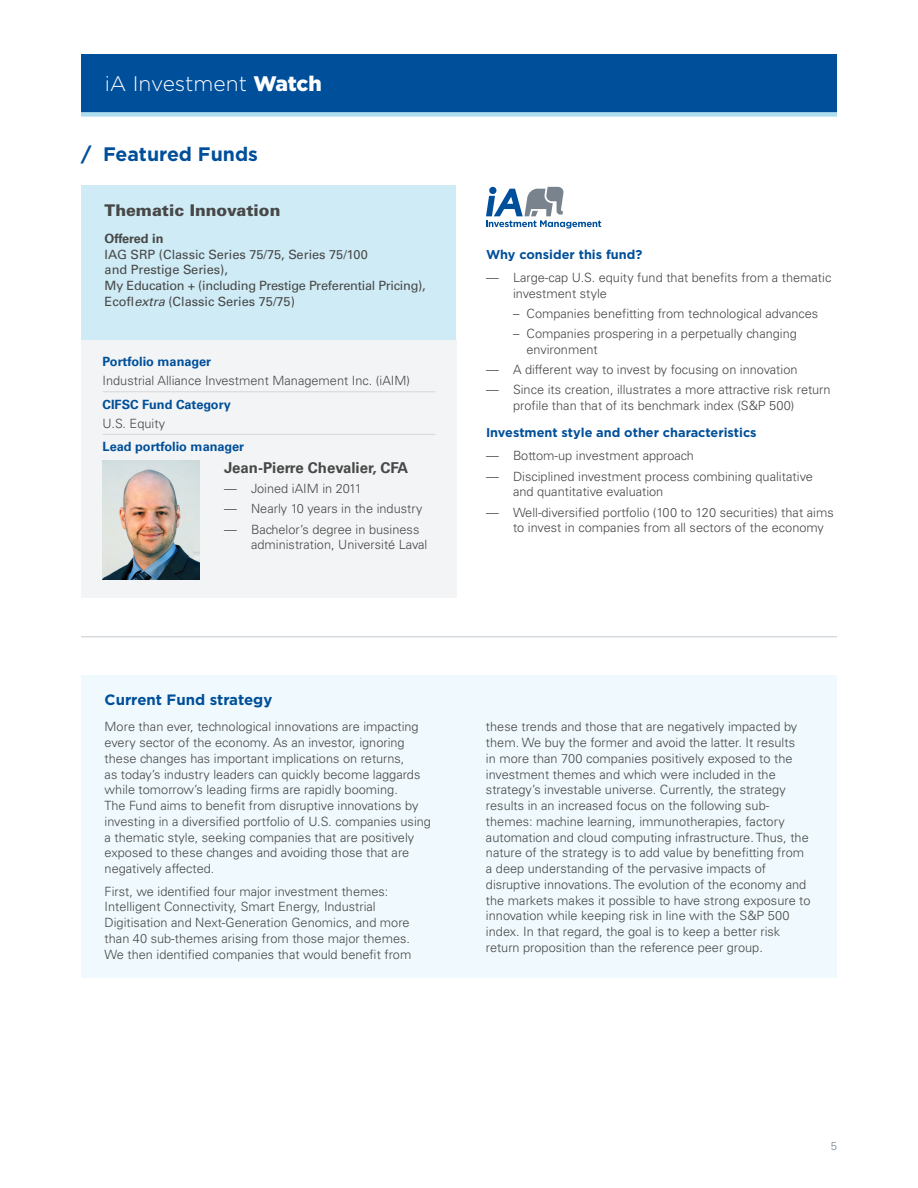
<style>
.page{position:relative;width:918px;height:1188px;background:#fff}
.page>*{position:absolute;margin:0;border:0;box-sizing:border-box;transform-origin:0 0}
.t1{font:300 21px "Gotham";color:#fff}
.t2{font:700 19.5px "Gotham";color:#004f9a}
.t3{font:900 16.2px "Univers";color:#474847}
.t4{font:700 15px "Univers";color:#474847}
.t5{font:700 15px "Gotham";color:#004f9a}
.t6{font:300 12.75px/15.8px "Univers";color:#474847}
.t7{font:12.75px/15.8px "Univers";letter-spacing:-.01em;color:#474847}
.t8{font:700 12.75px "Gotham";color:#004f9a}
.t9{font:700 12.75px "Univers";color:#004f9a}
.t10{font:700 12.75px "Univers";color:#474847}
.t11{font:300 11.25px "Univers";color:#78838d}
.s1{font-weight:900}
.s2{font-style:italic}
</style>
<div class="page">
<div style="left:81px;top:54px;width:756px;height:58px;background:#004f9a"></div>
<div style="left:81px;top:112px;width:756px;height:5px;background:#adddef"></div>
<div style="left:81px;top:340px;width:376px;height:258px;background:#f3f4f5"></div>
<hr style="left:103px;top:391px;width:332px;height:1px;background:#d7dbdf">
<hr style="left:103px;top:434px;width:332px;height:1px;background:#d7dbdf">
<img style="left:103px;top:460px;width:97px;height:119px">
<div style="left:81px;top:185px;width:375px;height:155px;background:#cfebf6"></div>
<div style="left:81px;top:675px;width:756px;height:303px;background:#f0f9fd"></div>
<hr style="left:81px;top:636px;width:756px;height:1px;background:#d7dbdf">
<svg style="left:486px;top:187px;width:115px;height:42px"></svg>
<h1 class="t1" style="left:105px;top:71px;width:219px">iA Investment <span class="s1">Watch</span></h1>
<h2 class="t2" style="left:81px;top:141px;width:179px">/ Featured Funds</h2>
<p class="t3" style="left:105px;top:200px;width:177px">Thematic Innovation</p>
<p class="t10" style="left:105px;top:231px;width:61px">Offered in</p>
<p class="t7" style="left:105px;top:246px;width:323px">IAG SRP (Classic Series 75/75, Series 75/100<br>and Prestige Series),<br>My Education + (including Prestige Preferential Pricing), Ecofl<span class="s2">extra</span> (Classic Series 75/75)</p>
<p class="t9" style="left:103px;top:354px;width:110px">Portfolio manager</p>
<p class="t6" style="left:103px;top:373px;width:309px">Industrial Alliance Investment Management Inc. (iAIM)</p>
<p class="t9" style="left:103px;top:397px;width:130px">CIFSC Fund Category</p>
<p class="t6" style="left:103px;top:415px;width:64px">U.S. Equity</p>
<p class="t9" style="left:103px;top:439px;width:143px">Lead portfolio manager</p>
<p class="t4" style="left:224px;top:459px;width:186px">Jean-Pierre Chevalier, CFA</p>
<p class="t6" style="left:224px;top:481px;width:139px">— Joined iAIM in 2011</p>
<p class="t6" style="left:224px;top:501px;width:200px">— Nearly 10 years in the industry</p>
<p class="t6" style="left:251px;top:521px;width:178px;text-indent:-27px">— Bachelor’s degree in business administration, Université Laval</p>
<p class="t8" style="left:486px;top:246px;width:158px">Why consider this fund?</p>
<p class="t6" style="left:513px;top:269px;width:320px;text-indent:-27px">— Large-cap U.S. equity fund that benefits from a thematic investment style</p>
<p class="t6" style="left:513px;top:305px;width:307px">– Companies benefitting from technological advances</p>
<p class="t6" style="left:527px;top:326px;width:272px;text-indent:-14px">– Companies prospering in a perpetually changing environment</p>
<p class="t6" style="left:486px;top:362px;width:313px">— A different way to invest by focusing on innovation</p>
<p class="t6" style="left:513px;top:382px;width:319px;text-indent:-27px">— Since its creation, illustrates a more attractive risk return profile than that of its benchmark index (S&amp;P 500)</p>
<p class="t8" style="left:486px;top:424px;width:272px">Investment style and other characteristics</p>
<p class="t6" style="left:486px;top:448px;width:209px">— Bottom-up investment approach</p>
<p class="t6" style="left:513px;top:468px;width:301px;text-indent:-27px">— Disciplined investment process combining qualitative and quantitative evaluation</p>
<p class="t6" style="left:513px;top:504px;width:322px;text-indent:-27px">— Well-diversified portfolio (100 to 120 securities) that aims to invest in companies from all sectors of the economy</p>
<p class="t5" style="left:105px;top:690px;width:169px">Current Fund strategy</p>
<p class="t6" style="left:105px;top:719px;width:328px">More than ever, technological innovations are impacting every sector of the economy. As an investor, ignoring these changes has important implications on returns,<br>as today’s industry leaders can quickly become laggards while tomorrow’s leading firms are rapidly booming.<br>The Fund aims to benefit from disruptive innovations by investing in a diversified portfolio of U.S. companies using a thematic style, seeking companies that are positively exposed to these changes and avoiding those that are negatively affected.</p>
<p class="t6" style="left:105px;top:883px;width:308px">First, we identified four major investment themes:<br>Intelligent Connectivity, Smart Energy, Industrial Digitisation and Next-Generation Genomics, and more than 40 sub-themes arising from those major themes.<br>We then identified companies that would benefit from</p>
<p class="t6" style="left:486px;top:719px;width:326px">these trends and those that are negatively impacted by them. We buy the former and avoid the latter. It results<br>in more than 700 companies positively exposed to the investment themes and which were included in the strategy’s investable universe. Currently, the strategy results in an increased focus on the following sub&shy;themes: machine learning, immunotherapies, factory automation and cloud computing infrastructure. Thus, the nature of the strategy is to add value by benefitting from a deep understanding of the pervasive impacts of disruptive innovations. The evolution of the economy and the markets makes it possible to have strong exposure to innovation while keeping risk in line with the S&amp;P 500 index. In that regard, the goal is to keep a better risk return proposition than the reference peer group.</p>
<p class="t11" style="left:831px;top:1139px;width:8px">5</p>
</div>
